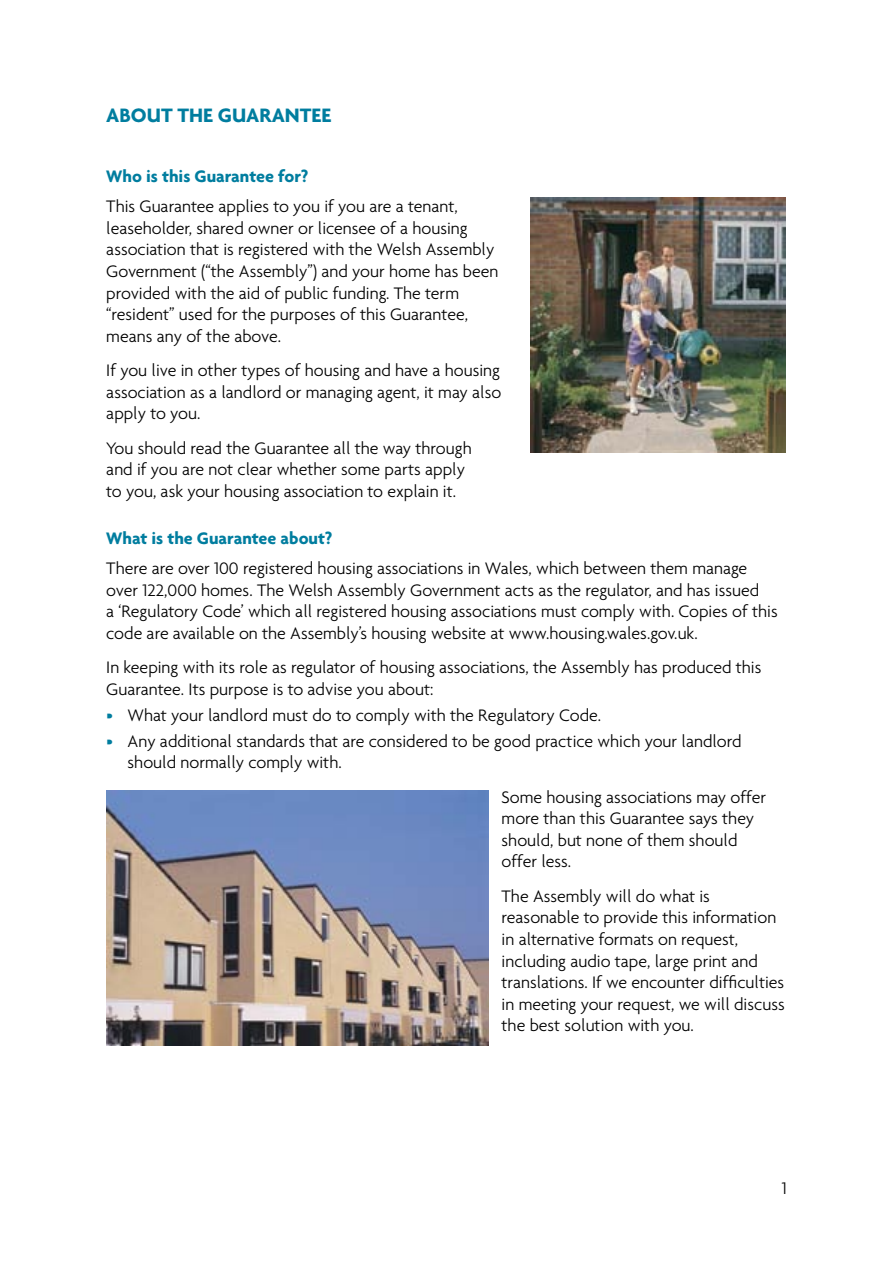
<style>
.page{position:relative;width:893px;height:1263px;background:#fff}
.page>*{position:absolute;margin:0;border:0;box-sizing:border-box;transform-origin:0 0}
.Heading{font:700 21px "Agenda";color:#007d9f}
.Text{font:300 18px/21.6px "Agenda";color:#000}
.Last_Bullet{font:300 18px/21.6px "Agenda";color:#000}
.Bullets{font:300 18px "Agenda";color:#000}
.Sub_heading{font:700 18px "Agenda";color:#007d9f}
.s1{color:#007d9f}
</style>
<div class="page">
<img style="left:530px;top:198px;width:255px;height:255px">
<img style="left:106px;top:790px;width:383px;height:255px">
<p class="Heading" style="left:106px;top:103px;width:227px">ABOUT THE GUARANTEE</p>
<p class="Sub_heading" style="left:106px;top:165px;width:204px">Who is this Guarantee for?</p>
<p class="Text" style="left:106px;top:195px;width:394px">This Guarantee applies to you if you are a tenant, leaseholder, shared owner or licensee of a housing association that is registered with the Welsh Assembly Government (“the Assembly”) and your home has been provided with the aid of public funding. The term “resident” used for the purposes of this Guarantee, means any of the above.</p>
<p class="Text" style="left:106px;top:359px;width:397px;text-align:justify">If you live in other types of housing and have a housing association as a landlord or managing agent, it may also apply to you.</p>
<p class="Text" style="left:106px;top:437px;width:367px">You should read the Guarantee all the way through and if you are not clear whether some parts apply to you, ask your housing association to explain it.</p>
<p class="Sub_heading" style="left:106px;top:527px;width:228px">What is the Guarantee about?</p>
<p class="Text" style="left:106px;top:557px;width:673px">There are over 100 registered housing associations in Wales, which between them manage over 122,000 homes. The Welsh Assembly Government acts as the regulator, and has issued<br>a ‘Regulatory Code’ which all registered housing associations must comply with. Copies of this code are available on the Assembly’s housing website at www.housing.wales.gov.uk.</p>
<p class="Text" style="left:106px;top:656px;width:657px">In keeping with its role as regulator of housing associations, the Assembly has produced this<br>Guarantee. Its purpose is to advise you about:</p>
<p class="Bullets" style="left:106px;top:704px;width:496px"><span class="s1">•</span> What your landlord must do to comply with the Regulatory Code.</p>
<p class="Last_Bullet" style="left:128px;top:730px;width:616px;text-indent:-21px"><span class="s1">•</span> Any additional standards that are considered to be good practice which your landlord should normally comply with.</p>
<p class="Text" style="left:502px;top:786px;width:266px">Some housing associations may offer more than this Guarantee says they should, but none of them should offer less.</p>
<p class="Text" style="left:502px;top:885px;width:285px">The Assembly will do what is reasonable to provide this information in alternative formats on request, including audio tape, large print and translations. If we encounter difficulties in meeting your request, we will discuss the best solution with you.</p>
<p class="Text" style="left:782px;top:1177px;width:7px">1</p>
</div>
